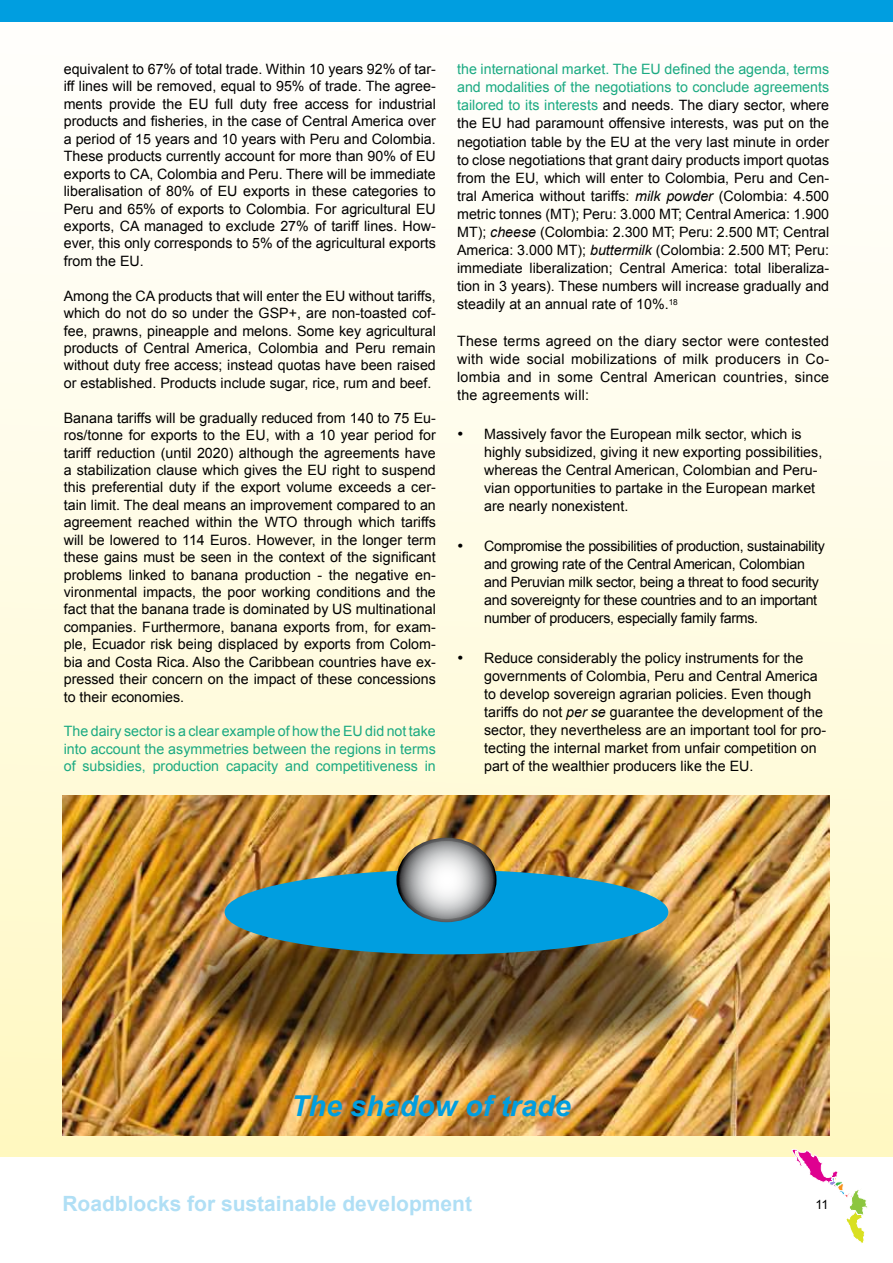
<style>
.page{position:relative;width:893px;height:1263px;background:#fff}
.page>*{position:absolute;margin:0;border:0;box-sizing:border-box;transform-origin:0 0}
.t1{font:italic 700 28.8px "Arial";color:#009ee0}
.t2{font:700 21px "Arial";color:#b0dff5}
.t3{font:14.25px/17.4px "Arial";color:#000;text-align:justify}
.t4{font:14.25px/18.1px "Arial";letter-spacing:-.02em;color:#000}
.t5{font:14.25px/17.4px "Arial";color:#1baa82;text-align:justify}
.t6{font:12.75px "Arial";color:#000}
.s1{color:#1baa82}
.s2{font-style:italic}
</style>
<div class="page">
<div style="left:0;top:0;width:893px;height:1156px;background:linear-gradient(to bottom,#fff,#fff8c4)"></div>
<hr style="left:0;top:0;width:1px;height:1156px;background:#fff8bd">
<div style="left:0;top:0;width:893px;height:21px;background:#009ee0"></div>
<img style="left:62px;top:795px;width:767px;height:340px">
<div style="left:173px;top:900px;width:534px;height:176px;background:#000;opacity:.53"></div>
<div style="left:225px;top:870px;width:443px;height:84px;background:#009ee0;border-radius:50%"></div>
<svg style="left:398px;top:839px;width:97px;height:81px;background:#a2aba9"></svg>
<div style="left:396px;top:838px;width:101px;height:84px;border:3px solid #fff;border-radius:50%"></div>
<svg style="left:792px;top:1149px;width:76px;height:94px"></svg>
<p class="t3" style="left:64px;top:61px;width:374px">equivalent to 67% of total trade. Within 10 years 92% of tar&shy;iff lines will be removed, equal to 95% of trade. The agree&shy;ments provide the EU full duty free access for industrial products and fisheries, in the case of Central America over a period of 15 years and 10 years with Peru and Colombia.<br>These products currently account for more than 90% of EU exports to CA, Colombia and Peru. There will be immediate liberalisation of 80% of EU exports in these categories to Peru and 65% of exports to Colombia. For agricultural EU exports, CA managed to exclude 27% of tariff lines. How&shy;ever, this only corresponds to 5% of the agricultural exports from the EU.</p>
<p class="t3" style="left:64px;top:287px;width:374px">Among the CA products that will enter the EU without tariffs, which do not do so under the GSP+, are non-toasted cof&shy;fee, prawns, pineapple and melons. Some key agricultural products of Central America, Colombia and Peru remain without duty free access; instead quotas have been raised or established. Products include sugar, rice, rum and beef.</p>
<p class="t3" style="left:64px;top:409px;width:374px">Banana tariffs will be gradually reduced from 140 to 75 Eu&shy;ros/tonne for exports to the EU, with a 10 year period for tariff reduction (until 2020) although the agreements have a stabilization clause which gives the EU right to suspend this preferential duty if the export volume exceeds a cer&shy;tain limit. The deal means an improvement compared to an agreement reached within the WTO through which tariffs will be lowered to 114 Euros. However, in the longer term these gains must be seen in the context of the significant problems linked to banana production - the negative en&shy;vironmental impacts, the poor working conditions and the fact that the banana trade is dominated by US multinational companies. Furthermore, banana exports from, for exam&shy;ple, Ecuador risk being displaced by exports from Colom&shy;bia and Costa Rica. Also the Caribbean countries have ex&shy;pressed their concern on the impact of these concessions to their economies.</p>
<p class="t5" style="left:64px;top:723px;width:374px">The dairy sector is a clear example of how the EU did not take into account the asymmetries between the regions in terms of subsidies, production capacity and competitiveness in</p>
<p class="t3" style="left:457px;top:60px;width:374px;line-height:18.1px"><span class="s1">the international market. The EU defined the agenda, terms and modalities of the negotiations to conclude agreements tailored to its interests</span> and needs. The diary sector, where the EU had paramount offensive interests, was put on the negotiation table by the EU at the very last minute in order to close negotiations that grant dairy products import quotas from the EU, which will enter to Colombia, Peru and Cen&shy;tral America without tariffs: <span class="s2">milk powder</span> (Colombia: 4.500 metric tonnes (MT); Peru: 3.000 MT; Central America: 1.900<br>MT); <span class="s2">cheese</span> (Colombia: 2.300 MT; Peru: 2.500 MT; Central America: 3.000 MT); <span class="s2">buttermilk</span> (Colombia: 2.500 MT; Peru: immediate liberalization; Central America: total liberaliza&shy;tion in 3 years). These numbers will increase gradually and steadily at an annual rate of 10%.<sup>18</sup></p>
<p class="t3" style="left:457px;top:332px;width:373px;line-height:18.1px">These terms agreed on the diary sector were contested with wide social mobilizations of milk producers in Co&shy;lombia and in some Central American countries, since the agreements will:</p>
<p class="t3" style="left:484px;top:425px;width:340px;line-height:18.1px;text-align:left;text-indent:-27px">• Massively favor the European milk sector, which is highly subsidized, giving it new exporting possibilities, whereas the Central American, Colombian and Peru&shy;vian opportunities to partake in the European market are nearly nonexistent.</p>
<p class="t4" style="left:484px;top:537px;width:342px;text-indent:-27px">• Compromise the possibilities of production, sustainability and growing rate of the Central American, Colombian and Peruvian milk sector, being a threat to food security and sovereignty for these countries and to an important number of producers, especially family farms.</p>
<p class="t3" style="left:484px;top:649px;width:344px;line-height:18.1px;text-align:left;text-indent:-27px">• Reduce considerably the policy instruments for the governments of Colombia, Peru and Central America to develop sovereign agrarian policies. Even though tariffs do not <span class="s2">per se</span> guarantee the development of the sector, they nevertheless are an important tool for pro&shy;tecting the internal market from unfair competition on part of the wealthier producers like the EU.</p>
<h1 class="t1" style="left:291px;top:1087px;width:281px">The shadow of trade</h1>
<h2 class="t2" style="left:62px;top:1190px;width:411px">Roadblocks for sustainable development</h2>
<p class="t6" style="left:815px;top:1196px;width:15px">11</p>
</div>
